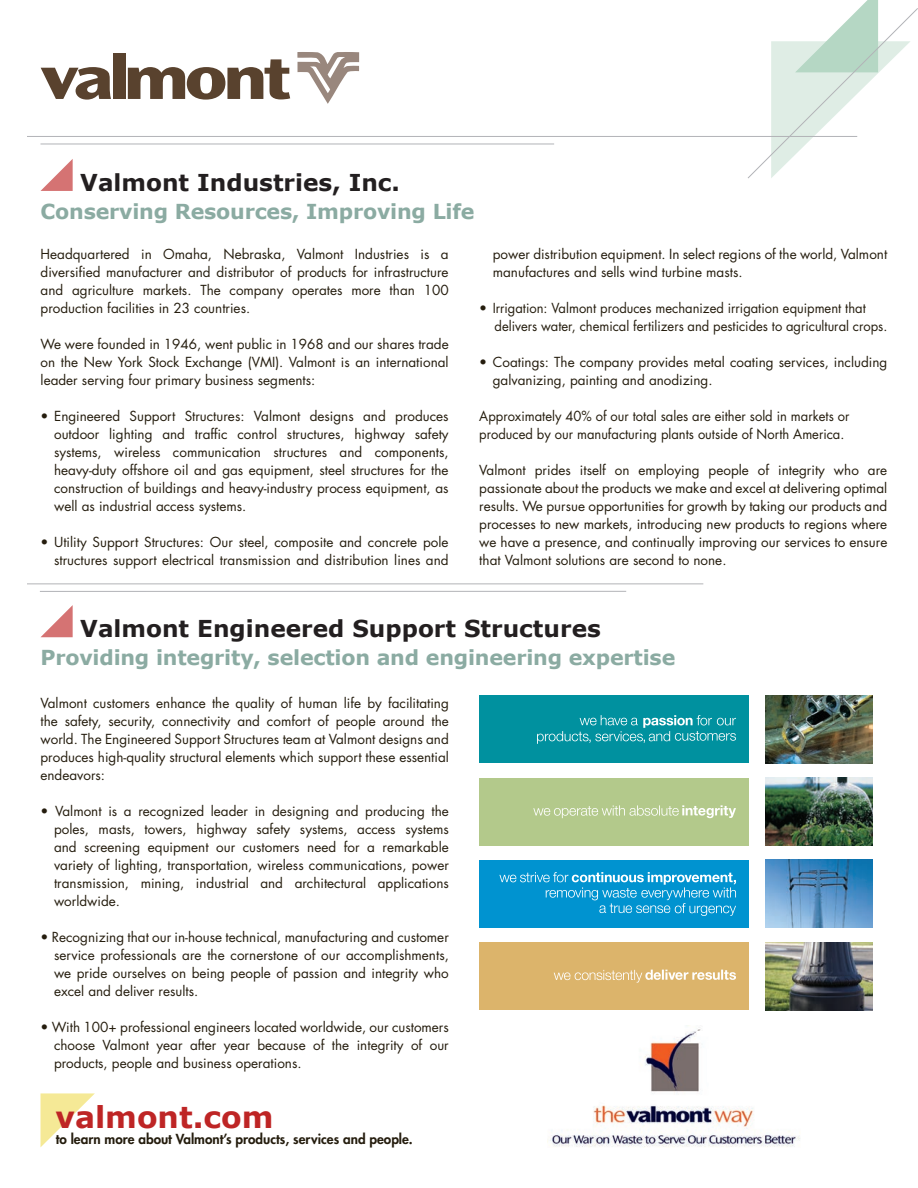
<style>
.page{position:relative;width:918px;height:1188px;background:#fff}
.page>*{position:absolute;margin:0;border:0;box-sizing:border-box;transform-origin:0 0}
.t1{font:700 30px "Verdana";color:#be2525}
.t2{font:700 23.25px "Verdana";color:#231f20}
.t3{font:700 20.7px "Verdana";letter-spacing:-.01em;color:#8baba2}
.t4{font:13.5px/18px "Futura Std";color:#251d0e;text-align:justify}
.t5{font:13.5px/18px "Futura Std";color:#251d0e;scale:.96 1}
.t6{font:800 13.5px "Futura Std";color:#251d0e}
</style>
<div class="page">
<svg style="left:748px;top:0;width:170px;height:179px"></svg>
<hr style="left:40px;top:591px;width:586px;height:1px;background:#b2b3b7">
<hr style="left:27px;top:584px;width:676px;height:1px;background:#b2b3b7">
<hr style="left:27px;top:136px;width:830px;height:1px;background:#b2b3b7">
<hr style="left:40px;top:144px;width:514px;height:1px;background:#b2b3b7">
<svg style="left:40px;top:1093px;width:55px;height:54px"></svg>
<svg style="left:41px;top:605px;width:32px;height:32px"></svg>
<div style="left:479px;top:778px;width:270px;height:67px;background:#b3c98b"></div>
<div style="left:479px;top:695px;width:270px;height:68px;background:#00919f"></div>
<div style="left:479px;top:860px;width:270px;height:68px;background:#0093d0"></div>
<div style="left:479px;top:942px;width:270px;height:68px;background:#dcb46b"></div>
<img style="left:765px;top:695px;width:107px;height:68px">
<img style="left:765px;top:778px;width:107px;height:67px">
<img style="left:765px;top:860px;width:107px;height:68px">
<img style="left:765px;top:942px;width:107px;height:68px">
<svg style="left:533px;top:805px;width:203px;height:13px"></svg>
<svg style="left:499px;top:872px;width:237px;height:44px"></svg>
<svg style="left:554px;top:970px;width:182px;height:13px"></svg>
<svg style="left:537px;top:715px;width:199px;height:29px"></svg>
<svg style="left:40px;top:159px;width:33px;height:32px"></svg>
<svg style="left:41px;top:67px;width:70px;height:33px"></svg>
<div style="left:113px;top:53px;width:13px;height:46px;background:#59422e"></div>
<svg style="left:128px;top:59px;width:162px;height:41px"></svg>
<svg style="left:297px;top:52px;width:62px;height:52px"></svg>
<img style="left:547px;top:1029px;width:253px;height:119px">
<h2 class="t2" style="left:80px;top:167px;width:321px">Valmont Industries, Inc.</h2>
<h3 class="t3" style="left:40px;top:198px;width:436px">Conserving Resources, Improving Life</h3>
<p class="t4" style="left:41px;top:245px;width:410px">Headquartered in Omaha, Nebraska, Valmont Industries is a diversified manufacturer and distributor of products for infrastructure and agriculture markets. The company operates more than 100 production facilities in 23 countries.</p>
<p class="t4" style="left:41px;top:335px;width:410px">We were founded in 1946, went public in 1968 and our shares trade on the New York Stock Exchange (VMI). Valmont is an international leader serving four primary business segments:</p>
<p class="t4" style="left:54px;top:407px;width:396px;text-indent:-14px">• Engineered Support Structures: Valmont designs and produces outdoor lighting and traffic control structures, highway safety systems, wireless communication structures and components, heavy-duty offshore oil and gas equipment, steel structures for the construction of buildings and heavy-industry process equipment, as well as industrial access systems.</p>
<p class="t4" style="left:41px;top:533px;width:410px;text-align:right">• Utility Support Structures: Our steel, composite and concrete pole structures support electrical transmission and distribution lines and</p>
<p class="t4" style="left:493px;top:245px;width:396px">power distribution equipment. In select regions of the world, Valmont manufactures and sells wind turbine masts.</p>
<p class="t4" style="left:495px;top:299px;width:394px;text-indent:-15px">• Irrigation: Valmont produces mechanized irrigation equipment that delivers water, chemical fertilizers and pesticides to agricultural crops.</p>
<p class="t4" style="left:493px;top:353px;width:396px;text-indent:-14px">• Coatings: The company provides metal coating services, including galvanizing, painting and anodizing.</p>
<p class="t5" style="left:479px;top:407px;width:387px">Approximately 40% of our total sales are either sold in markets or produced by our manufacturing plants outside of North America.</p>
<p class="t4" style="left:479px;top:461px;width:410px">Valmont prides itself on employing people of integrity who are passionate about the products we make and excel at delivering optimal results. We pursue opportunities for growth by taking our products and processes to new markets, introducing new products to regions where we have a presence, and continually improving our services to ensure that Valmont solutions are second to none.</p>
<h2 class="t2" style="left:80px;top:614px;width:522px">Valmont Engineered Support Structures</h2>
<h3 class="t3" style="left:40px;top:644px;width:636px">Providing integrity, selection and engineering expertise</h3>
<p class="t4" style="left:40px;top:694px;width:410px">Valmont customers enhance the quality of human life by facilitating the safety, security, connectivity and comfort of people around the world. The Engineered Support Structures team at Valmont designs and produces high-quality structural elements which support these essential endeavors:</p>
<p class="t4" style="left:54px;top:802px;width:396px;text-indent:-14px">• Valmont is a recognized leader in designing and producing the poles, masts, towers, highway safety systems, access systems and screening equipment our customers need for a remarkable variety of lighting, transportation, wireless communications, power transmission, mining, industrial and architectural applications worldwide.</p>
<p class="t4" style="left:54px;top:928px;width:396px;text-indent:-14px">• Recognizing that our in-house technical, manufacturing and customer service professionals are the cornerstone of our accomplishments, we pride ourselves on being people of passion and integrity who excel and deliver results.</p>
<p class="t4" style="left:54px;top:1018px;width:396px;text-indent:-14px">• With 100+ professional engineers located worldwide, our customers choose Valmont year after year because of the integrity of our products, people and business operations.</p>
<h1 class="t1" style="left:56px;top:1097px;width:220px">valmont.com</h1>
<p class="t6" style="left:56px;top:1130px;width:359px">to learn more about Valmont’s products, services and people.</p>
</div>
